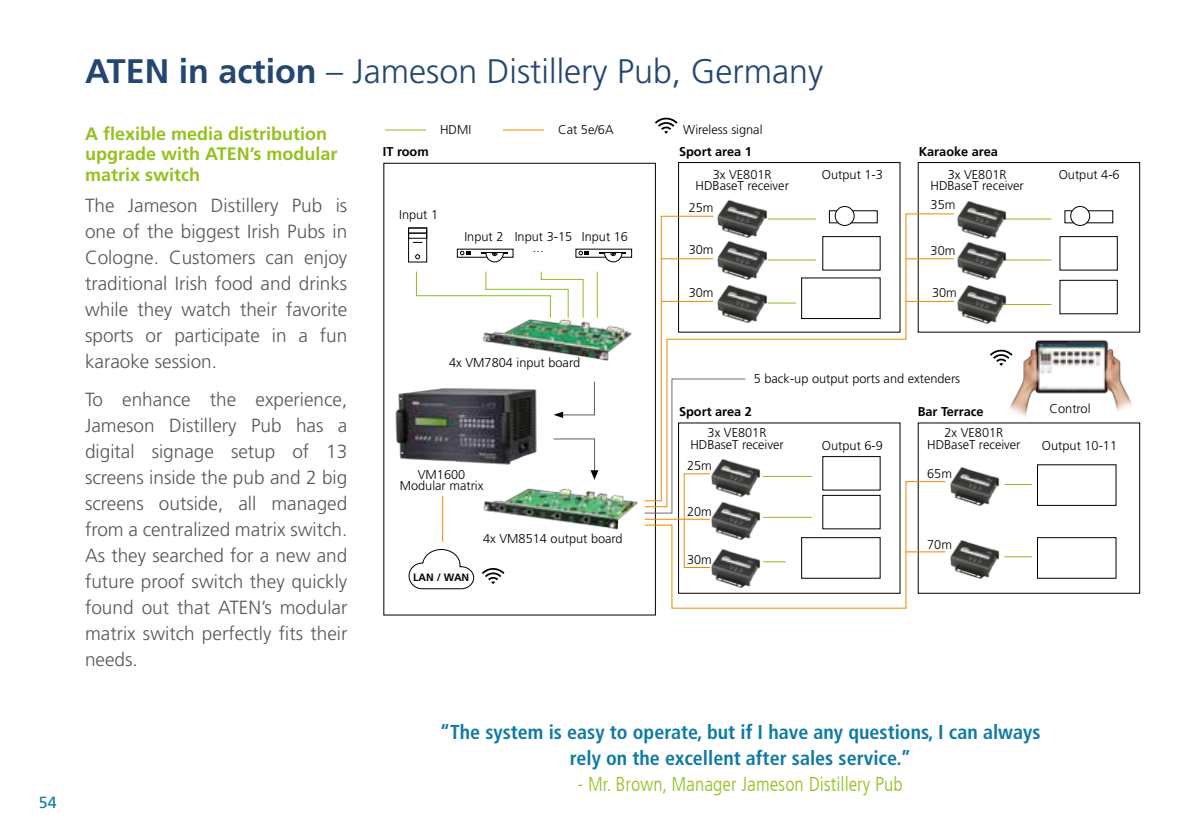
<style>
.page{position:relative;width:1191px;height:840px;background:#fff}
.page>*{position:absolute;margin:0;border:0;box-sizing:border-box;transform-origin:0 0}
.t1{font:300 34px "Frutiger";color:#234672}
.t2{font:700 condensed 20px/26px "Frutiger";color:#0e7aa5;text-align:center}
.t3{font:300 condensed 20px "Frutiger LT";color:#95c11f}
.t4{font:300 19px/26px "Frutiger";color:#575756;text-align:justify}
.t5{font:700 18px/20px "Frutiger";color:#95c11f}
.t6{font:16px "Frutiger LT";color:#0e7aa5}
.t7{font:300 12.8px/11.4px "Frutiger";color:#000;text-align:center}
.t8{font:700 12.8px "Frutiger";color:#000}
.t9{font:700 10.6px "Frutiger";color:#000}
.s1{font-weight:700}
</style>
<div class="page">
<img style="left:395px;top:388px;width:142px;height:111px">
<img style="left:482px;top:315px;width:150px;height:46px">
<img style="left:1005px;top:332px;width:132px;height:85px">
<hr style="left:385px;top:130px;width:41px;height:1px;background:#8bbd23">
<hr style="left:503px;top:130px;width:41px;height:1px;background:#ec8a00">
<svg style="left:416px;top:271px;width:168px;height:47px"></svg>
<hr style="left:597px;top:271px;width:1px;height:46px;background:#8bbd23">
<svg style="left:553px;top:381px;width:42px;height:37px"></svg>
<svg style="left:553px;top:438px;width:45px;height:41px"></svg>
<svg style="left:1004px;top:484px;width:28px;height:1px"></svg>
<svg style="left:1004px;top:556px;width:28px;height:1px"></svg>
<hr style="left:442px;top:495px;width:1px;height:46px;background:#ec8a00">
<div style="left:918px;top:162px;width:222px;height:170px;border:1px solid #000"></div>
<div style="left:918px;top:422px;width:222px;height:171px;border:1px solid #000"></div>
<hr style="left:1000px;top:218px;width:51px;height:1px;background:#8bbd23">
<hr style="left:1000px;top:259px;width:51px;height:1px;background:#8bbd23">
<hr style="left:1000px;top:304px;width:51px;height:1px;background:#8bbd23">
<svg style="left:644px;top:215px;width:302px;height:393px"></svg>
<hr style="left:645px;top:518px;width:65px;height:1px;background:#ec8a00">
<hr style="left:905px;top:551px;width:40px;height:1px;background:#ec8a00">
<hr style="left:905px;top:258px;width:49px;height:1px;background:#ec8a00">
<hr style="left:905px;top:301px;width:49px;height:1px;background:#ec8a00">
<hr style="left:662px;top:258px;width:51px;height:1px;background:#ec8a00">
<hr style="left:662px;top:301px;width:51px;height:1px;background:#ec8a00">
<img style="left:480px;top:484px;width:158px;height:46px">
<img style="left:950px;top:540px;width:50px;height:39px">
<img style="left:950px;top:467px;width:50px;height:39px">
<img style="left:709px;top:456px;width:54px;height:85px">
<img style="left:709px;top:546px;width:54px;height:42px">
<img style="left:715px;top:199px;width:54px;height:39px">
<img style="left:715px;top:238px;width:54px;height:86px">
<img style="left:957px;top:200px;width:51px;height:81px">
<img style="left:957px;top:285px;width:50px;height:39px">
<svg style="left:408px;top:549px;width:66px;height:40px"></svg>
<div style="left:1070px;top:206px;width:20px;height:20px;border:1px solid #000;border-radius:50%"></div>
<div style="left:835px;top:206px;width:19px;height:19px;background:#fff;border-radius:50%"></div>
<div style="left:835px;top:206px;width:19px;height:20px;border:1px solid #000;border-radius:50%"></div>
<svg style="left:482px;top:568px;width:22px;height:15px"></svg>
<svg style="left:655px;top:117px;width:22px;height:17px"></svg>
<svg style="left:990px;top:347px;width:22px;height:18px"></svg>
<div style="left:408px;top:227px;width:19px;height:35px;border:1px solid #000"></div>
<div style="left:408px;top:227px;width:19px;height:6px;border:1px solid #000"></div>
<div style="left:408px;top:233px;width:19px;height:5px;border:1px solid #000"></div>
<svg style="left:415px;top:254px;width:5px;height:5px"></svg>
<div style="left:822px;top:236px;width:58px;height:34px;background:#fff"></div>
<div style="left:822px;top:236px;width:58px;height:34px;border:1px solid #000"></div>
<div style="left:822px;top:456px;width:58px;height:34px;background:#fff"></div>
<div style="left:822px;top:456px;width:58px;height:34px;border:1px solid #000"></div>
<div style="left:822px;top:495px;width:58px;height:33px;background:#fff"></div>
<div style="left:822px;top:494px;width:58px;height:35px;border:1px solid #000"></div>
<div style="left:1059px;top:236px;width:58px;height:34px;border:1px solid #000"></div>
<div style="left:1059px;top:280px;width:58px;height:34px;border:1px solid #000"></div>
<div style="left:801px;top:278px;width:79px;height:40px;background:#fff"></div>
<div style="left:801px;top:277px;width:79px;height:42px;border:1px solid #000"></div>
<div style="left:801px;top:537px;width:79px;height:41px;background:#fff"></div>
<div style="left:801px;top:537px;width:79px;height:41px;border:1px solid #000"></div>
<div style="left:1037px;top:537px;width:79px;height:41px;border:1px solid #000"></div>
<hr style="left:600px;top:252px;width:26px;height:2px;background:#000">
<svg style="left:578px;top:251px;width:11px;height:4px"></svg>
<svg style="left:604px;top:253px;width:18px;height:9px"></svg>
<hr style="left:481px;top:252px;width:26px;height:2px;background:#000">
<svg style="left:460px;top:251px;width:10px;height:4px"></svg>
<svg style="left:486px;top:253px;width:17px;height:9px"></svg>
<p class="t6" style="left:39px;top:792px;width:19px">54</p>
<h1 class="t1" style="left:85px;top:52px;width:739px"><span class="s1">ATEN in action</span> – Jameson Distillery Pub, Germany</h1>
<p class="t7" style="left:440px;top:123px;width:33px">HDMI</p>
<p class="t7" style="left:558px;top:123px;width:57px">Cat 5e/6A</p>
<p class="t7" style="left:683px;top:123px;width:81px">Wireless signal</p>
<p class="t5" style="left:85px;top:124px;width:254px">A flexible media distribution upgrade with ATEN’s modular matrix switch</p>
<p class="t4" style="left:85px;top:192px;width:264px">The Jameson Distillery Pub is one of the biggest Irish Pubs in Cologne. Customers can enjoy traditional Irish food and drinks while they watch their favorite sports or participate in a fun karaoke session.</p>
<p class="t4" style="left:85px;top:386px;width:264px">To enhance the experience, Jameson Distillery Pub has a digital signage setup of 13 screens inside the pub and 2 big screens outside, all managed from a centralized matrix switch.<br>As they searched for a new and future proof switch they quickly found out that ATEN’s modular matrix switch perfectly fits their needs.</p>
<p class="t8" style="left:918px;top:144px;width:81px">Karaoke area</p>
<p class="t8" style="left:679px;top:144px;width:74px">Sport area 1</p>
<p class="t8" style="left:383px;top:144px;width:47px">IT room</p>
<p class="t7" style="left:822px;top:168px;width:62px">Output 1-3</p>
<p class="t7" style="left:1058px;top:168px;width:62px">Output 4-6</p>
<p class="t7" style="left:695px;top:168px;width:95px">3x VE801R<br>HDBaseT receiver</p>
<p class="t7" style="left:930px;top:168px;width:95px">3x VE801R<br>HDBaseT receiver</p>
<p class="t7" style="left:930px;top:199px;width:26px">35m</p>
<p class="t7" style="left:930px;top:245px;width:26px">30m</p>
<p class="t7" style="left:932px;top:286px;width:26px">30m</p>
<p class="t7" style="left:688px;top:202px;width:26px">25m</p>
<p class="t7" style="left:688px;top:243px;width:26px">30m</p>
<p class="t7" style="left:688px;top:287px;width:26px">30m</p>
<p class="t7" style="left:399px;top:209px;width:41px">Input 1</p>
<p class="t7" style="left:464px;top:231px;width:165px">Input 2 Input 3-15 Input 16</p>
<p class="t7" style="left:533px;top:241px;width:12px">...</p>
<p class="t7" style="left:449px;top:356px;width:132px">4x VM7804 input board</p>
<p class="t7" style="left:754px;top:372px;width:208px">5 back-up output ports and extenders</p>
<p class="t7" style="left:1049px;top:402px;width:42px">Control</p>
<p class="t8" style="left:679px;top:403px;width:74px">Sport area 2</p>
<p class="t8" style="left:917px;top:404px;width:67px">Bar Terrace</p>
<p class="t7" style="left:690px;top:427px;width:95px">3x VE801R<br>HDBaseT receiver</p>
<p class="t7" style="left:944px;top:427px;width:60px">2x VE801R</p>
<p class="t7" style="left:822px;top:439px;width:62px">Output 6-9</p>
<p class="t7" style="left:927px;top:438px;width:95px">HDBaseT receiver</p>
<p class="t7" style="left:1042px;top:439px;width:77px">Output 10-11</p>
<p class="t7" style="left:687px;top:459px;width:26px">25m</p>
<p class="t7" style="left:687px;top:505px;width:26px">20m</p>
<p class="t7" style="left:687px;top:553px;width:26px">30m</p>
<p class="t7" style="left:927px;top:467px;width:26px">65m</p>
<p class="t7" style="left:400px;top:468px;width:85px">VM1600<br>Modular matrix</p>
<p class="t7" style="left:483px;top:532px;width:141px">4x VM8514 output board</p>
<p class="t7" style="left:927px;top:538px;width:26px">70m</p>
<p class="t9" style="left:413px;top:570px;width:58px">LAN / WAN</p>
<p class="t2" style="left:440px;top:718px;width:602px">“The system is easy to operate, but if I have any questions, I can always rely on the excellent after sales service.”</p>
<p class="t3" style="left:577px;top:771px;width:327px">- Mr. Brown, Manager Jameson Distillery Pub</p>
</div>
